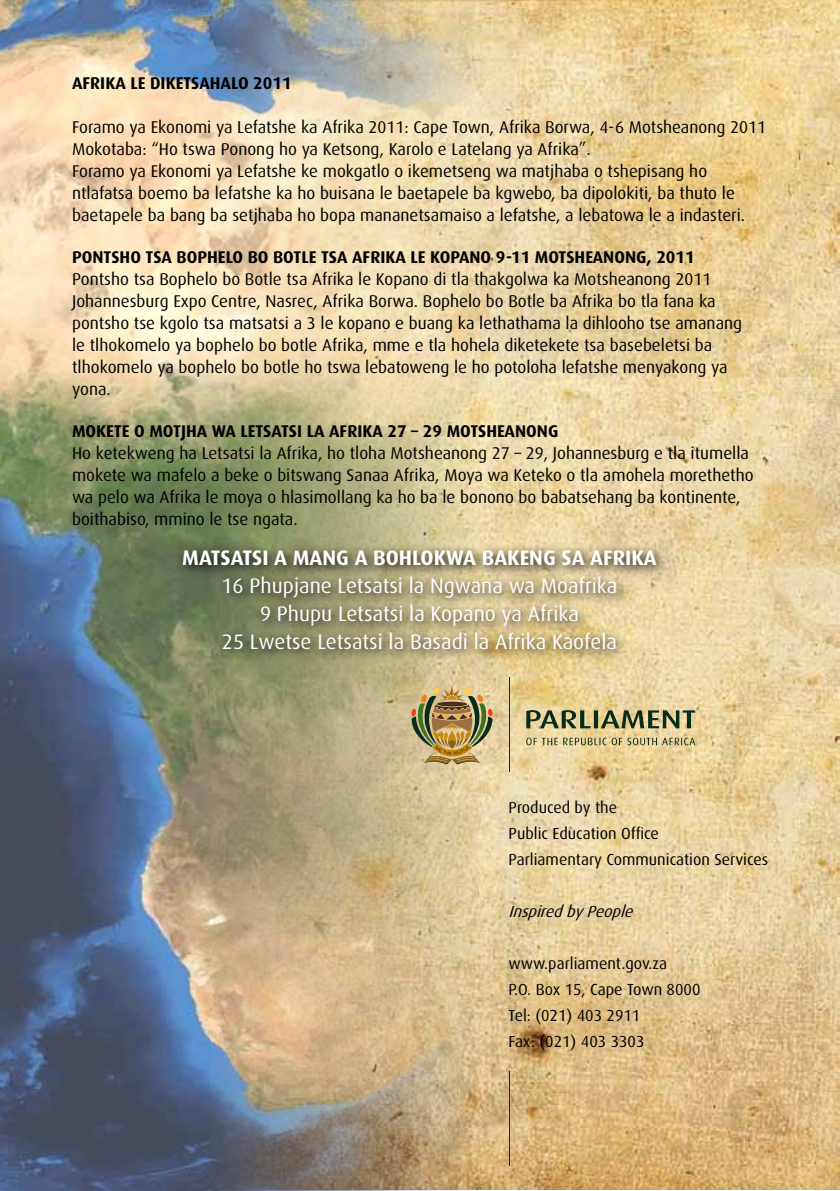
<style>
.page{position:relative;width:840px;height:1191px;background:#fff}
.page>*{position:absolute;margin:0;border:0;box-sizing:border-box;transform-origin:0 0}
.t1{font:21px/28px "Dax";color:#fff;text-align:center}
.t2{font:700 21px "Dax";color:#fff}
.t3{font:17px/22px "Dax";color:#000}
.t4{font:700 17px "Dax";color:#000}
.t5{font:16px/26px "Dax";color:#000}
.t6{font:italic 16px "Dax";color:#000}
</style>
<div class="page">
<img style="left:478px;top:0;width:361px;height:1189px">
<img style="left:0;top:0;width:478px;height:1191px">
<hr style="left:508px;top:677px;width:1px;height:95px;background:#082b1a">
<svg style="left:411px;top:685px;width:81px;height:79px;background:#ae9964"></svg>
<svg style="left:526px;top:710px;width:168px;height:18px;background:#8a8c64"></svg>
<svg style="left:526px;top:737px;width:169px;height:8px"></svg>
<hr style="left:508px;top:1070px;width:1px;height:95px;background:#082b1a">
<svg style="left:174px;top:542px;width:494px;height:119px;background:#a39b73"></svg>
<p class="t4" style="left:72px;top:73px;width:10px">AFRIKA</p>
<p class="t4" style="left:130px;top:73px;width:40px">LE DIKETSAHALO</p>
<p class="t4" style="left:253px;top:73px;width:40px">2011</p>
<p class="t3" style="left:72px;top:116px;width:695px">Foramo ya Ekonomi ya Lefatshe ka Afrika 2011: Cape Town, Afrika Borwa, 4-6 Motsheanong 2011<br>Mokotaba: “Ho tswa Ponong ho ya Ketsong, Karolo e Latelang ya Afrika”.<br>Foramo ya Ekonomi ya Lefatshe ke mokgatlo o ikemetseng wa matjhaba o tshepisang ho ntlafatsa boemo ba lefatshe ka ho buisana le baetapele ba kgwebo, ba dipolokiti, ba thuto le baetapele ba bang ba setjhaba ho bopa mananetsamaiso a lefatshe, a lebatowa le a indasteri.</p>
<p class="t4" style="left:72px;top:247px;width:623px">PONTSHO TSA BOPHELO BO BOTLE TSA AFRIKA LE KOPANO 9-11 MOTSHEANONG, 2011</p>
<p class="t3" style="left:72px;top:268px;width:671px">Pontsho tsa Bophelo bo Botle tsa Afrika le Kopano di tla thakgolwa ka Motsheanong 2011<br>Johannesburg Expo Centre, Nasrec, Afrika Borwa. Bophelo bo Botle ba Afrika bo tla fana ka pontsho tse kgolo tsa matsatsi a 3 le kopano e buang ka lethathama la dihlooho tse amanang le tlhokomelo ya bophelo bo botle Afrika, mme e tla hohela diketekete tsa basebeletsi ba tlhokomelo ya bophelo bo botle ho tswa lebatoweng le ho potoloha lefatshe menyakong ya yona.</p>
<p class="t4" style="left:72px;top:421px;width:24px">MOKETE</p>
<p class="t4" style="left:134px;top:421px;width:115px">O MOTJHA WA LETSATSI</p>
<p class="t4" style="left:306px;top:421px;width:33px">LA AFRIKA</p>
<p class="t4" style="left:387px;top:421px;width:172px">27 – 29 MOTSHEANONG</p>
<p class="t3" style="left:72px;top:442px;width:682px">Ho ketekweng ha Letsatsi la Afrika, ho tloha Motsheanong 27 – 29, Johannesburg e tla itumella mokete wa mafelo a beke o bitswang Sanaa Afrika, Moya wa Keteko o tla amohela morethetho wa pelo wa Afrika le moya o hlasimollang ka ho ba le bonono bo babatsehang ba kontinente, boithabiso, mmino le tse ngata.</p>
<p class="t2" style="left:182px;top:546px;width:28px">MATSATSI</p>
<p class="t2" style="left:274px;top:546px;width:49px">A MANG</p>
<p class="t2" style="left:354px;top:546px;width:44px">A BOHLOK</p>
<p class="t2" style="left:446px;top:546px;width:62px">WA BAKENG</p>
<p class="t2" style="left:561px;top:546px;width:41px">SA AFRIKA</p>
<p class="t1" style="left:221px;top:572px;width:397px">16 Phupjane Letsatsi la Ngwana wa Moafrika<br>9 Phupu Letsatsi la Kopano ya Afrika<br>25 Lwetse Letsatsi la Basadi la Afrika Kaofela</p>
<p class="t5" style="left:508px;top:794px;width:261px">Produced by the<br>Public Education Office<br>Parliamentary Communication Services</p>
<p class="t6" style="left:508px;top:902px;width:130px">InspiredbyPeople</p>
<p class="t5" style="left:508px;top:950px;width:193px">www.parliament.gov.za<br>P.O. Box 15, Cape Town 8000<br>Tel: (021) 403 2911<br>Fax: (021) 403 3303</p>
</div>
